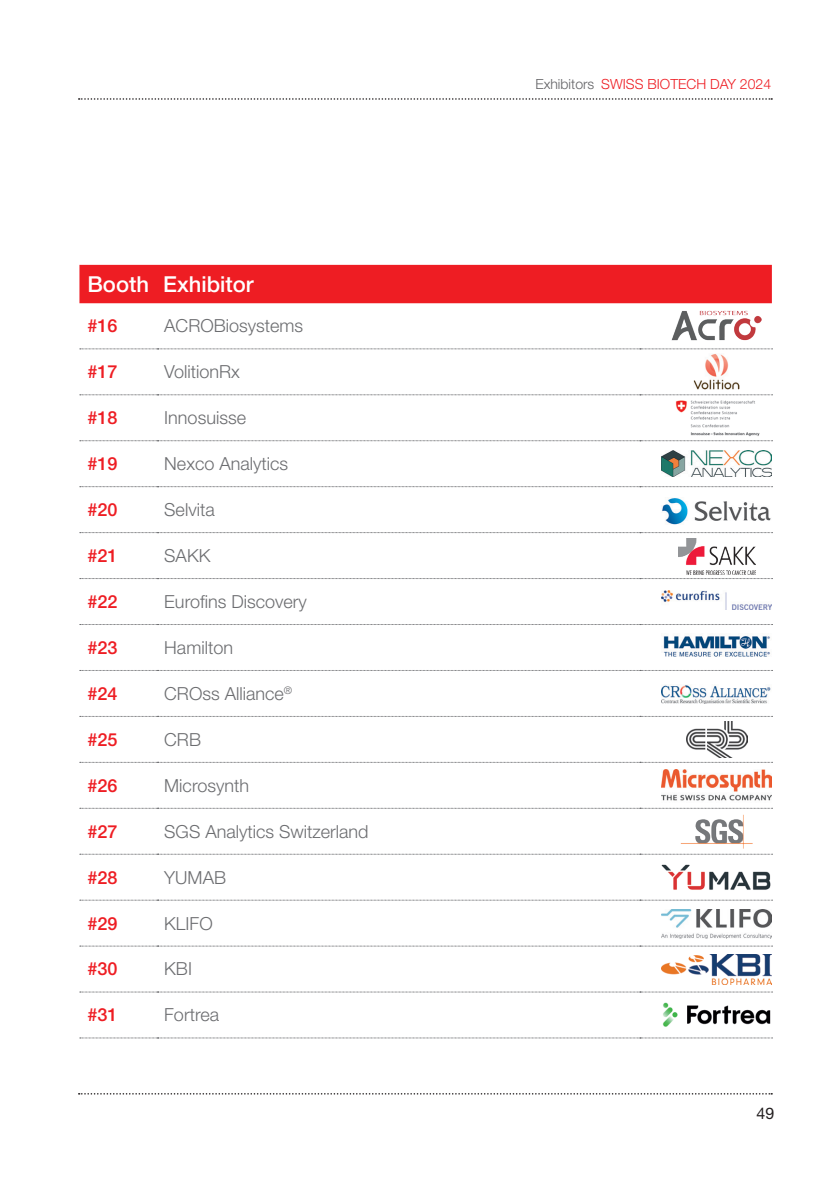
<style>
.page{position:relative;width:840px;height:1191px;background:#fff}
.page>*{position:absolute;margin:0;border:0;box-sizing:border-box;transform-origin:0 0}
.t1{font:500 22px "Helvetica Neue LT Std";color:#fff}
.t2{font:300 18px "Helvetica Neue LT Std";color:#6c6d70}
.t3{font:500 18px "Helvetica Neue LT Std";color:#ee1d23}
.t4{font:16px "Helvetica Neue LT Std";color:#231f20}
.t5{font:300 14px "Helvetica Neue LT Std";color:#ee1d23}
.s1{color:#636366}
</style>
<div class="page">
<svg style="left:79px;top:98px;width:692px;height:2px"></svg>
<svg style="left:79px;top:1093px;width:692px;height:1px"></svg>
<div style="left:79px;top:265px;width:692px;height:38px;background:#ee1d23"></div>
<svg style="left:80px;top:348px;width:692px;height:1px"></svg>
<svg style="left:80px;top:394px;width:692px;height:1px"></svg>
<svg style="left:80px;top:440px;width:692px;height:1px"></svg>
<svg style="left:80px;top:486px;width:692px;height:1px"></svg>
<svg style="left:80px;top:532px;width:692px;height:1px"></svg>
<svg style="left:80px;top:578px;width:692px;height:1px"></svg>
<svg style="left:80px;top:624px;width:692px;height:1px"></svg>
<svg style="left:80px;top:670px;width:692px;height:1px"></svg>
<svg style="left:80px;top:716px;width:692px;height:1px"></svg>
<svg style="left:80px;top:762px;width:692px;height:1px"></svg>
<svg style="left:80px;top:808px;width:692px;height:1px"></svg>
<svg style="left:80px;top:854px;width:692px;height:1px"></svg>
<svg style="left:80px;top:899px;width:692px;height:1px"></svg>
<svg style="left:80px;top:945px;width:692px;height:1px"></svg>
<svg style="left:80px;top:991px;width:692px;height:1px"></svg>
<svg style="left:80px;top:1037px;width:692px;height:1px"></svg>
<img style="left:671px;top:310px;width:90px;height:30px">
<img style="left:693px;top:354px;width:46px;height:36px">
<img style="left:675px;top:400px;width:85px;height:36px">
<img style="left:661px;top:451px;width:110px;height:25px">
<img style="left:662px;top:498px;width:109px;height:26px">
<img style="left:678px;top:538px;width:77px;height:36px">
<img style="left:661px;top:590px;width:110px;height:20px">
<img style="left:663px;top:636px;width:107px;height:21px">
<img style="left:661px;top:685px;width:110px;height:18px">
<img style="left:686px;top:721px;width:60px;height:36px">
<img style="left:661px;top:769px;width:110px;height:32px">
<img style="left:680px;top:814px;width:73px;height:35px">
<img style="left:661px;top:864px;width:110px;height:26px">
<img style="left:661px;top:909px;width:110px;height:29px">
<img style="left:661px;top:955px;width:110px;height:29px">
<img style="left:663px;top:1002px;width:108px;height:25px">
<p class="t1" style="left:87px;top:271px;width:168px">Booth Exhibitor</p>
<p class="t3" style="left:87px;top:315px;width:32px">#16</p>
<p class="t2" style="left:164px;top:315px;width:140px">ACROBiosystems</p>
<p class="t3" style="left:87px;top:361px;width:32px">#17</p>
<p class="t2" style="left:164px;top:361px;width:77px">VolitionRx</p>
<p class="t3" style="left:87px;top:407px;width:32px">#18</p>
<p class="t2" style="left:164px;top:407px;width:83px">Innosuisse</p>
<p class="t3" style="left:87px;top:453px;width:32px">#19</p>
<p class="t2" style="left:164px;top:453px;width:125px">Nexco Analytics</p>
<p class="t3" style="left:87px;top:499px;width:32px">#20</p>
<p class="t2" style="left:164px;top:498px;width:52px">Selvita</p>
<p class="t3" style="left:87px;top:545px;width:32px">#21</p>
<p class="t2" style="left:164px;top:544px;width:48px">SAKK</p>
<p class="t3" style="left:87px;top:591px;width:32px">#22</p>
<p class="t2" style="left:164px;top:590px;width:144px">Eurofins Discovery</p>
<p class="t3" style="left:87px;top:637px;width:32px">#23</p>
<p class="t2" style="left:164px;top:636px;width:70px">Hamilton</p>
<p class="t3" style="left:87px;top:682px;width:32px">#24</p>
<p class="t2" style="left:164px;top:682px;width:129px">CROss Alliance<sup>®</sup></p>
<p class="t3" style="left:87px;top:728px;width:32px">#25</p>
<p class="t2" style="left:164px;top:728px;width:38px">CRB</p>
<p class="t3" style="left:87px;top:774px;width:32px">#26</p>
<p class="t2" style="left:164px;top:774px;width:86px">Microsynth</p>
<p class="t3" style="left:87px;top:820px;width:32px">#27</p>
<p class="t2" style="left:164px;top:820px;width:206px">SGS Analytics Switzerland</p>
<p class="t3" style="left:87px;top:866px;width:32px">#28</p>
<p class="t2" style="left:164px;top:866px;width:63px">YUMAB</p>
<p class="t3" style="left:87px;top:912px;width:32px">#29</p>
<p class="t2" style="left:164px;top:912px;width:50px">KLIFO</p>
<p class="t3" style="left:87px;top:958px;width:32px">#30</p>
<p class="t2" style="left:164px;top:958px;width:29px">KBI</p>
<p class="t3" style="left:87px;top:1004px;width:32px">#31</p>
<p class="t2" style="left:164px;top:1004px;width:56px">Fortrea</p>
<p class="t5" style="left:535px;top:76px;width:237px"><span class="s1">Exhibitors</span> SWISS BIOTECH DAY 2024</p>
<p class="t4" style="left:756px;top:1103px;width:19px">49</p>
</div>
